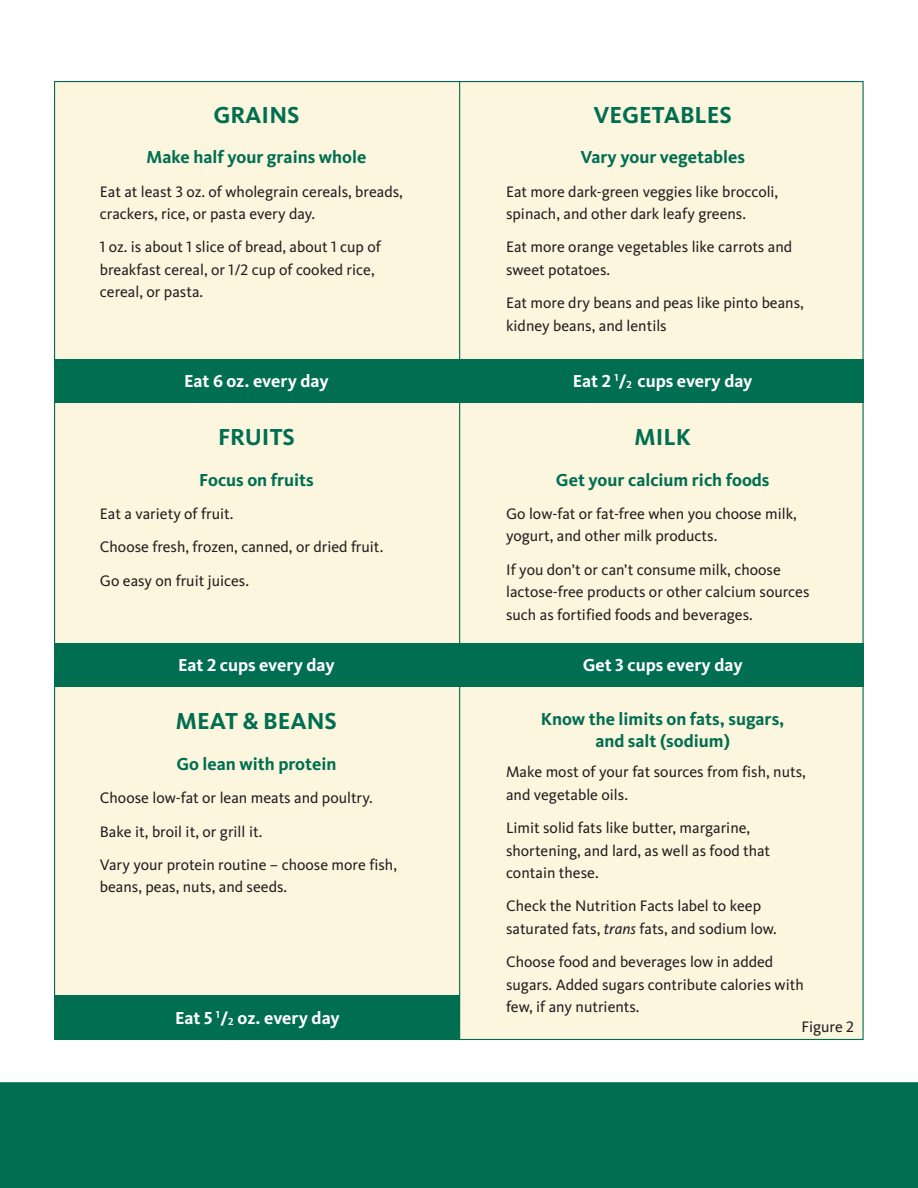
<style>
.page{position:relative;width:918px;height:1188px;background:#fff}
.page>*{position:absolute;margin:0;border:0;box-sizing:border-box;transform-origin:0 0}
._3_text{font:700 24px "Kievit Pro";color:#006e51}
._3_text-2{font:700 18px "Kievit Pro";color:#006e51}
._2_subhead{font:700 18px "Kievit Pro";color:#fff}
._2_subhead-2{font:700 18px/22.5px "Kievit Pro";color:#006e51;text-align:center}
._3_text-3{font:15.75px/22.5px "Kievit Pro";color:#231f20}
.s1{font-style:italic}
</style>
<div class="page">
<div style="left:0;top:1079px;width:918px;height:109px;background:#006e51"></div>
<div style="left:0;top:1076px;width:918px;height:6px;background:#fff"></div>
<div style="left:54px;top:81px;width:810px;height:959px;background:#fcf6de;border:1px solid #006e51"></div>
<div style="left:54px;top:359px;width:810px;height:43px;background:#006e51"></div>
<div style="left:54px;top:644px;width:810px;height:43px;background:#006e51"></div>
<div style="left:54px;top:995px;width:406px;height:44px;background:#006e51"></div>
<hr style="left:459px;top:81px;width:1px;height:959px;background:#006e51">
<p class="_3_text" style="left:213px;top:100px;width:88px">GRAINS</p>
<p class="_3_text-2" style="left:147px;top:147px;width:221px">Make half your grains whole</p>
<p class="_3_text-3" style="left:100px;top:180px;width:305px">Eat at least 3 oz. of wholegrain cereals, breads, crackers, rice, or pasta every day.</p>
<p class="_3_text-3" style="left:100px;top:236px;width:283px">1 oz. is about 1 slice of bread, about 1 cup of breakfast cereal, or 1/2 cup of cooked rice, cereal, or pasta.</p>
<p class="_2_subhead" style="left:184px;top:370px;width:146px">Eat 6 oz. every day</p>
<p class="_3_text" style="left:218px;top:422px;width:78px">FRUITS</p>
<p class="_3_text-2" style="left:199px;top:469px;width:116px">Focus on fruits</p>
<p class="_3_text-3" style="left:100px;top:502px;width:135px">Eat a variety of fruit.</p>
<p class="_3_text-3" style="left:100px;top:536px;width:285px">Choose fresh, frozen, canned, or dried fruit.</p>
<p class="_3_text-3" style="left:100px;top:569px;width:151px">Go easy on fruit juices.</p>
<p class="_2_subhead" style="left:178px;top:655px;width:158px">Eat 2 cups every day</p>
<p class="_3_text" style="left:176px;top:707px;width:163px">MEAT &amp; BEANS</p>
<p class="_3_text-2" style="left:176px;top:753px;width:162px">Go lean with protein</p>
<p class="_3_text-3" style="left:100px;top:787px;width:274px">Choose low-fat or lean meats and poultry.</p>
<p class="_3_text-3" style="left:100px;top:820px;width:164px">Bake it, broil it, or grill it.</p>
<p class="_3_text-3" style="left:100px;top:853px;width:299px">Vary your protein routine – choose more fish, beans, peas, nuts, and seeds.</p>
<p class="_2_subhead" style="left:175px;top:1007px;width:166px">Eat 5 <sup>1</sup>/<sub>2</sub> oz. every day</p>
<p class="_3_text" style="left:593px;top:100px;width:140px">VEGETABLES</p>
<p class="_3_text-2" style="left:580px;top:147px;width:166px">Vary your vegetables</p>
<p class="_3_text-3" style="left:506px;top:180px;width:274px">Eat more dark-green veggies like broccoli, spinach, and other dark leafy greens.</p>
<p class="_3_text-3" style="left:506px;top:236px;width:288px">Eat more orange vegetables like carrots and sweet potatoes.</p>
<p class="_3_text-3" style="left:506px;top:292px;width:299px">Eat more dry beans and peas like pinto beans, kidney beans, and lentils</p>
<p class="_2_subhead" style="left:573px;top:370px;width:181px">Eat 2 <sup>1</sup>/<sub>2</sub> cups every day</p>
<p class="_3_text" style="left:635px;top:422px;width:58px">MILK</p>
<p class="_3_text-2" style="left:556px;top:469px;width:215px">Get your calcium rich foods</p>
<p class="_3_text-3" style="left:506px;top:502px;width:292px">Go low-fat or fat-free when you choose milk, yogurt, and other milk products.</p>
<p class="_3_text-3" style="left:506px;top:558px;width:305px">If you don’t or can’t consume milk, choose lactose-free products or other calcium sources such as fortified foods and beverages.</p>
<p class="_2_subhead" style="left:583px;top:655px;width:161px">Get 3 cups every day</p>
<p class="_2_subhead-2" style="left:541px;top:707px;width:245px">Know the limits on fats, sugars, and salt (sodium)</p>
<p class="_3_text-3" style="left:506px;top:761px;width:301px">Make most of your fat sources from fish, nuts, and vegetable oils.</p>
<p class="_3_text-3" style="left:506px;top:816px;width:266px">Limit solid fats like butter, margarine, shortening, and lard, as well as food that contain these.</p>
<p class="_3_text-3" style="left:506px;top:895px;width:272px">Check the Nutrition Facts label to keep saturated fats, <span class="s1">trans</span> fats, and sodium low.</p>
<p class="_3_text-3" style="left:506px;top:951px;width:299px">Choose food and beverages low in added sugars. Added sugars contribute calories with few, if any nutrients.</p>
<p class="_3_text-3" style="left:802px;top:1016px;width:54px">Figure 2</p>
</div>
